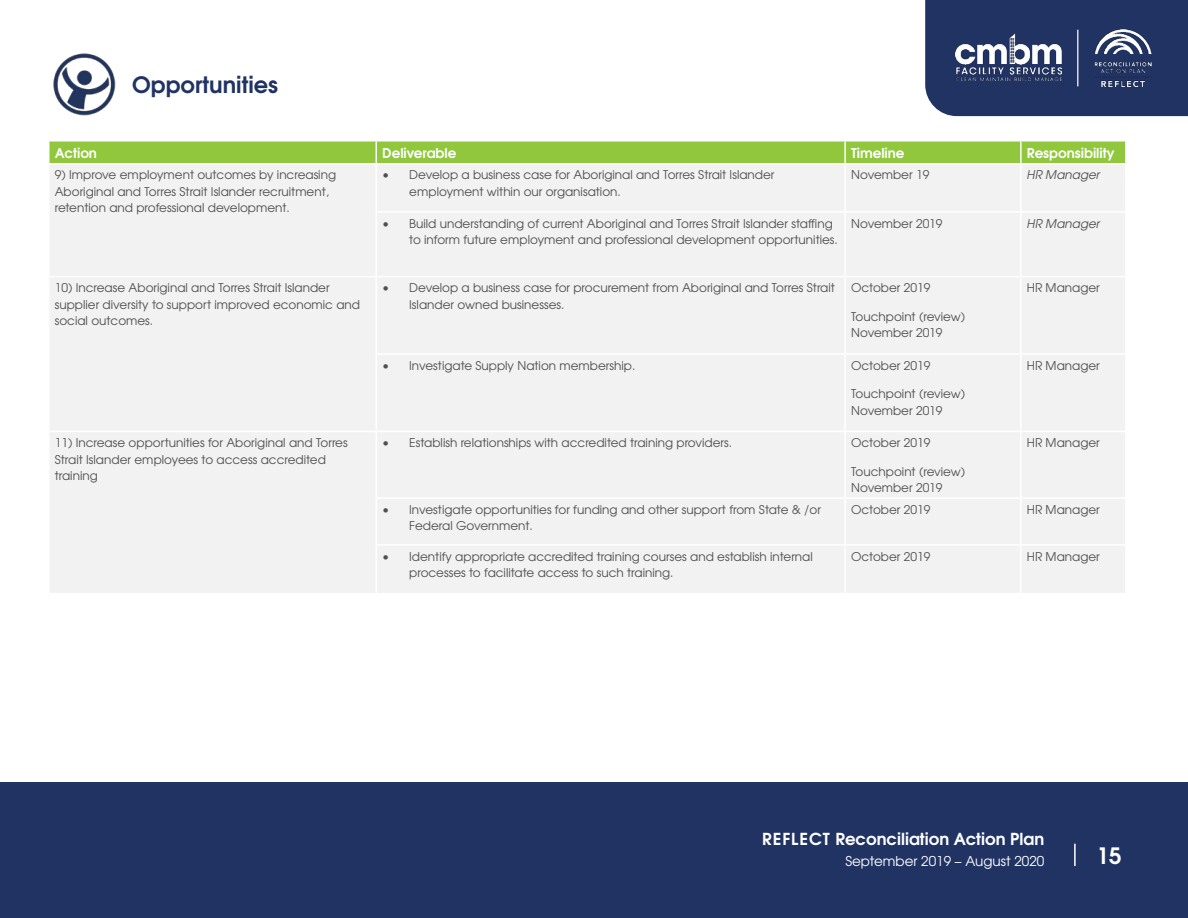
<style>
.page{position:relative;width:1188px;height:918px;background:#fff}
.page>*{position:absolute;margin:0;border:0;box-sizing:border-box;transform-origin:0 0}
.t1{font:700 22.5px "Te X Gyre Adventor";color:#203363}
.t2{font:700 22.5px "Te X Gyre Adventor";color:#fff}
.t3{font:700 16.5px "Te X Gyre Adventor";color:#fff}
.t4{font:700 13.5px "Te X Gyre Adventor";color:#fff}
.t5{font:13.5px "Te X Gyre Adventor";color:#fff}
.t6{font:12px/16.5px "Te X Gyre Adventor";color:#515050}
.t7{font:italic 12px "Te X Gyre Adventor";color:#515050}
</style>
<div class="page">
<div style="left:925px;top:0;width:263px;height:116px;background:#203363"></div>
<div style="left:0;top:782px;width:1188px;height:136px;background:#203363"></div>
<img style="left:956px;top:34px;width:105px;height:47px">
<img style="left:1095px;top:30px;width:57px;height:56px">
<hr style="left:1077px;top:30px;width:1px;height:56px;background:#fff">
<hr style="left:1074px;top:844px;width:2px;height:22px;background:#fff">
<div style="left:50px;top:165px;width:1075px;height:428px;background:#f3f2f3"></div>
<div style="left:49px;top:141px;width:1076px;height:22px;background:#90c73d"></div>
<hr style="left:845px;top:140px;width:176px;height:2px;background:#fff">
<hr style="left:844px;top:142px;width:2px;height:21px;background:#fff">
<hr style="left:1021px;top:140px;width:106px;height:2px;background:#fff">
<hr style="left:1020px;top:142px;width:2px;height:21px;background:#fff">
<hr style="left:376px;top:165px;width:1px;height:46px;background:#fff">
<hr style="left:844px;top:165px;width:2px;height:46px;background:#fff">
<hr style="left:1020px;top:165px;width:2px;height:46px;background:#fff">
<hr style="left:376px;top:211px;width:469px;height:2px;background:#fff">
<hr style="left:376px;top:213px;width:1px;height:63px;background:#fff">
<hr style="left:845px;top:211px;width:176px;height:2px;background:#fff">
<hr style="left:844px;top:213px;width:2px;height:63px;background:#fff">
<hr style="left:1021px;top:211px;width:104px;height:2px;background:#fff">
<hr style="left:1020px;top:213px;width:2px;height:63px;background:#fff">
<hr style="left:50px;top:276px;width:326px;height:1px;background:#fff">
<hr style="left:376px;top:276px;width:469px;height:1px;background:#fff">
<hr style="left:376px;top:277px;width:1px;height:76px;background:#fff">
<hr style="left:845px;top:276px;width:176px;height:1px;background:#fff">
<hr style="left:844px;top:277px;width:2px;height:76px;background:#fff">
<hr style="left:1021px;top:276px;width:104px;height:1px;background:#fff">
<hr style="left:1020px;top:277px;width:2px;height:76px;background:#fff">
<hr style="left:376px;top:353px;width:469px;height:2px;background:#fff">
<hr style="left:376px;top:355px;width:1px;height:76px;background:#fff">
<hr style="left:845px;top:353px;width:176px;height:2px;background:#fff">
<hr style="left:844px;top:355px;width:2px;height:76px;background:#fff">
<hr style="left:1021px;top:353px;width:104px;height:2px;background:#fff">
<hr style="left:1020px;top:355px;width:2px;height:76px;background:#fff">
<hr style="left:50px;top:431px;width:326px;height:1px;background:#fff">
<hr style="left:376px;top:431px;width:469px;height:1px;background:#fff">
<hr style="left:376px;top:432px;width:1px;height:65px;background:#fff">
<hr style="left:845px;top:431px;width:176px;height:1px;background:#fff">
<hr style="left:844px;top:432px;width:2px;height:65px;background:#fff">
<hr style="left:1021px;top:431px;width:104px;height:1px;background:#fff">
<hr style="left:1020px;top:432px;width:2px;height:65px;background:#fff">
<hr style="left:376px;top:497px;width:469px;height:2px;background:#fff">
<hr style="left:376px;top:499px;width:1px;height:45px;background:#fff">
<hr style="left:845px;top:497px;width:176px;height:2px;background:#fff">
<hr style="left:844px;top:499px;width:2px;height:45px;background:#fff">
<hr style="left:1021px;top:497px;width:104px;height:2px;background:#fff">
<hr style="left:1020px;top:499px;width:2px;height:45px;background:#fff">
<hr style="left:376px;top:544px;width:469px;height:2px;background:#fff">
<hr style="left:376px;top:546px;width:1px;height:47px;background:#fff">
<hr style="left:845px;top:544px;width:176px;height:2px;background:#fff">
<hr style="left:844px;top:546px;width:2px;height:47px;background:#fff">
<hr style="left:1021px;top:544px;width:104px;height:2px;background:#fff">
<hr style="left:1020px;top:546px;width:2px;height:47px;background:#fff">
<img style="left:53px;top:53px;width:63px;height:63px">
<h1 class="t1" style="left:132px;top:66px;width:148px">Opportunities</h1>
<p class="t4" style="left:55px;top:141px;width:44px">Action</p>
<p class="t4" style="left:382px;top:141px;width:76px">Deliverable</p>
<p class="t4" style="left:851px;top:141px;width:55px">Timeline</p>
<p class="t4" style="left:1027px;top:141px;width:89px">Responsibility</p>
<p class="t6" style="left:55px;top:166px;width:283px">9) Improve employment outcomes by increasing<br>Aboriginal and Torres Strait Islander recruitment, retention and professional development.</p>
<p class="t6" style="left:409px;top:166px;width:367px;text-indent:-27px">• Develop a business case for Aboriginal and Torres Strait Islander employment within our organisation.</p>
<p class="t6" style="left:851px;top:166px;width:80px">November 19</p>
<p class="t7" style="left:1027px;top:166px;width:75px">HR Manager</p>
<p class="t6" style="left:409px;top:214px;width:430px;text-indent:-27px">• Build understanding of current Aboriginal and Torres Strait Islander staffing to inform future employment and professional development opportunities.</p>
<p class="t6" style="left:851px;top:214px;width:93px">November 2019</p>
<p class="t7" style="left:1027px;top:214px;width:75px">HR Manager</p>
<p class="t6" style="left:55px;top:279px;width:307px">10) Increase Aboriginal and Torres Strait Islander supplier diversity to support improved economic and social outcomes.</p>
<p class="t6" style="left:409px;top:279px;width:427px;text-indent:-27px">• Develop a business case for procurement from Aboriginal and Torres Strait<br>Islander owned businesses.</p>
<p class="t6" style="left:851px;top:279px;width:81px">October 2019</p>
<p class="t6" style="left:1027px;top:279px;width:75px">HR Manager</p>
<p class="t6" style="left:851px;top:307px;width:116px">Touchpoint (review)<br>November 2019</p>
<p class="t6" style="left:382px;top:356px;width:255px">• Investigate Supply Nation membership.</p>
<p class="t6" style="left:851px;top:356px;width:81px">October 2019</p>
<p class="t6" style="left:851px;top:385px;width:116px">Touchpoint (review)<br>November 2019</p>
<p class="t6" style="left:55px;top:434px;width:294px">11) Increase opportunities for Aboriginal and Torres<br>Strait Islander employees to access accredited training</p>
<p class="t6" style="left:382px;top:434px;width:352px">• Establish relationships with accredited training providers.</p>
<p class="t6" style="left:851px;top:434px;width:81px">October 2019</p>
<p class="t6" style="left:851px;top:462px;width:116px">Touchpoint (review)<br>November 2019</p>
<p class="t6" style="left:1027px;top:356px;width:75px">HR Manager</p>
<p class="t6" style="left:1027px;top:434px;width:75px">HR Manager</p>
<p class="t6" style="left:409px;top:500px;width:413px;text-indent:-27px">• Investigate opportunities for funding and other support from State &amp; /or<br>Federal Government.</p>
<p class="t6" style="left:851px;top:500px;width:81px">October 2019</p>
<p class="t6" style="left:1027px;top:500px;width:75px">HR Manager</p>
<p class="t6" style="left:409px;top:547px;width:405px;text-indent:-27px">• Identify appropriate accredited training courses and establish internal processes to facilitate access to such training.</p>
<p class="t6" style="left:851px;top:547px;width:81px">October 2019</p>
<p class="t6" style="left:1027px;top:547px;width:75px">HR Manager</p>
<h2 class="t3" style="left:762px;top:824px;width:284px">REFLECT Reconciliation Action Plan</h2>
<p class="t5" style="left:845px;top:851px;width:200px">September 2019 – August 2020</p>
<h1 class="t2" style="left:1097px;top:836px;width:27px">15</h1>
</div>
